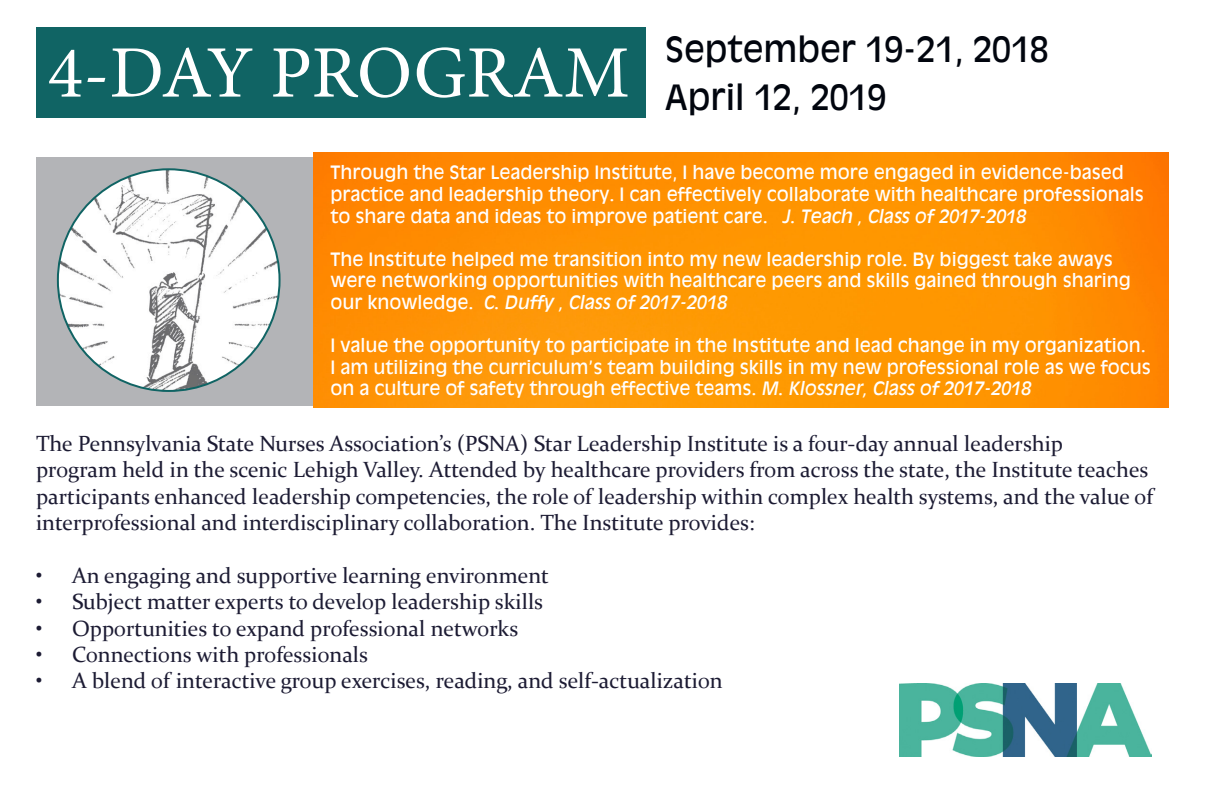
<style>
.page{position:relative;width:1224px;height:792px;background:#fff}
.page>*{position:absolute;margin:0;border:0;box-sizing:border-box;transform-origin:0 0}
.t1{font:74px "Minion Pro";letter-spacing:-.005em;color:#fff}
.t2{font:34px "Antique Olive";color:#01050e}
.t3{font:22px/26.4px "Constantia";color:#1c1b33}
.t4{font:18px/21.6px "Antique Olive";color:#fff}
.s1{font-style:italic}
</style>
<div class="page">
<div style="left:36px;top:157px;width:277px;height:248px;background:#b3b4b7"></div>
<div style="left:36px;top:27px;width:609px;height:91px;background:#106464"></div>
<img style="left:58px;top:169px;width:222px;height:222px;border-radius:111px">
<img style="left:314px;top:153px;width:855px;height:255px">
<img style="left:900px;top:683px;width:252px;height:74px">
<p class="t1" style="left:48px;top:23px;width:584px">4-DAY PROGRAM</p>
<p class="t2" style="left:665px;top:29px;width:385px">September 19-21, 2018</p>
<p class="t2" style="left:665px;top:77px;width:223px">April 12, 2019</p>
<p class="t4" style="left:331px;top:162px;width:815px">Through the Star Leadership Institute, I have become more engaged in evidence-based practice and leadership theory. I can effectively collaborate with healthcare professionals to share data and ideas to improve patient care. <span class="s1">J. TEACH , CLASS OF 2017-2018</span></p>
<p class="t4" style="left:331px;top:248px;width:802px">The Institute helped me transition into my new leadership role. By biggest take aways were networking opportunities with healthcare peers and skills gained through sharing our knowledge. <span class="s1">C. DUFFY , CLASS OF 2017-2018</span></p>
<p class="t4" style="left:331px;top:335px;width:822px">I value the opportunity to participate in the Institute and lead change in my organization.<br>I am utilizing the curriculum’s team building skills in my new professional role as we focus on a culture of safety through effective teams. <span class="s1">M. KLOSSNER, CLASS OF 2017-2018</span></p>
<p class="t3" style="left:36px;top:429px;width:1119px">The Pennsylvania State Nurses Association’s (PSNA) Star Leadership Institute is a four-day annual leadership<br>program held in the scenic Lehigh Valley. Attended by healthcare providers from across the state, the Institute teaches participants enhanced leadership competencies, the role of leadership within complex health systems, and the value of interprofessional and interdisciplinary collaboration. The Institute provides:</p>
<p class="t3" style="left:36px;top:561px;width:514px">• An engaging and supportive learning environment</p>
<p class="t3" style="left:36px;top:587px;width:509px">• Subject matter experts to develop leadership skills</p>
<p class="t3" style="left:36px;top:614px;width:484px">• Opportunities to expand professional networks</p>
<p class="t3" style="left:36px;top:640px;width:334px">• Connections with professionals</p>
<p class="t3" style="left:36px;top:667px;width:688px">• A blend of interactive group exercises, reading, and self-actualization</p>
</div>
